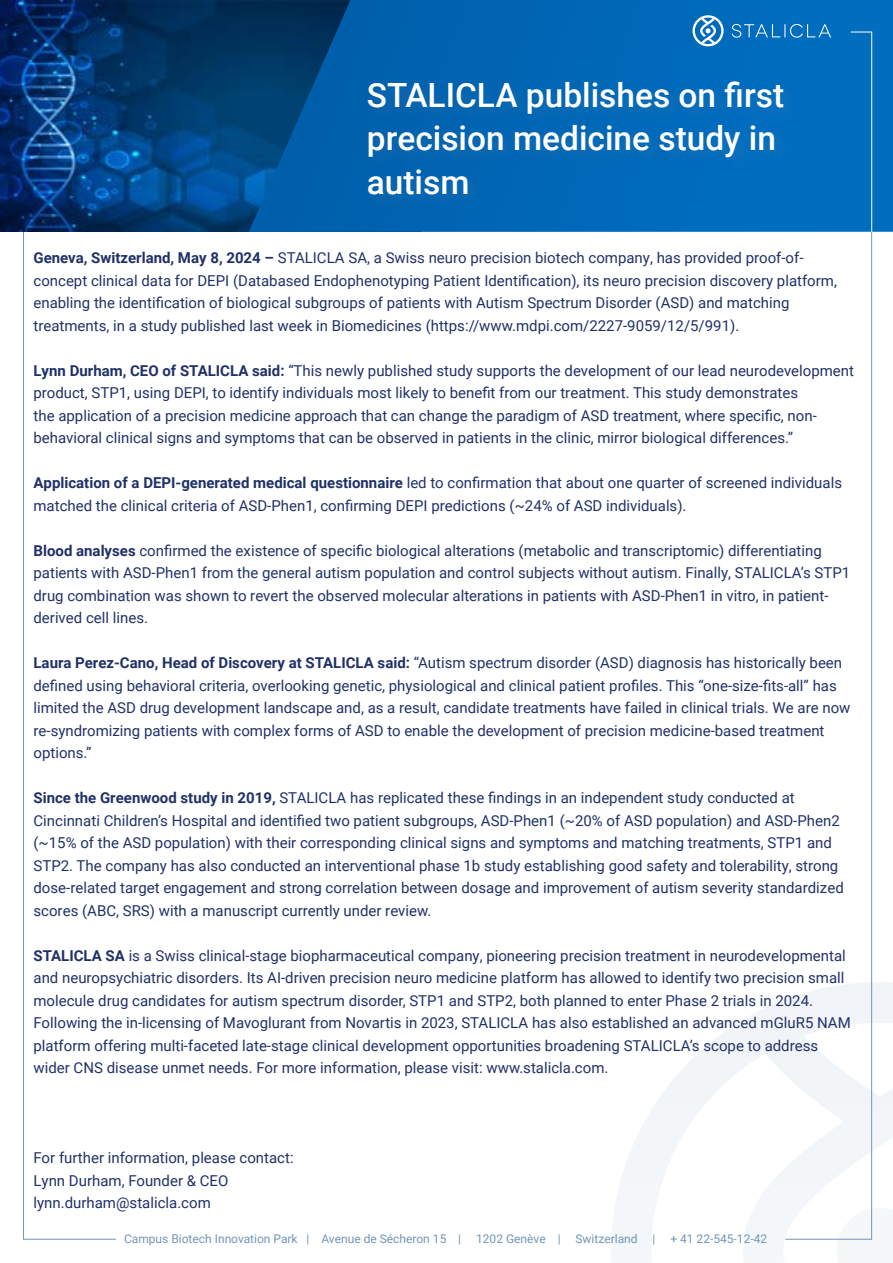
<style>
.page{position:relative;width:893px;height:1263px;background:#fff}
.page>*{position:absolute;margin:0;border:0;box-sizing:border-box;transform-origin:0 0}
.t1{font:500 33.45px/43.5px "Roboto";color:#fff}
.t2{font:15px/22.5px "Roboto";color:#213167}
.t3{font:12px "Roboto";color:#7395b7}
.s1{font-weight:700}
</style>
<div class="page">
<img style="left:0;top:0;width:249px;height:232px">
<svg style="left:249px;top:0;width:644px;height:232px;background:#0060ab"></svg>
<svg style="left:611px;top:982px;width:282px;height:273px"></svg>
<div style="left:367px;top:80px;width:431px;height:127px;background:#0068b6"></div>
<svg style="left:732px;top:24px;width:99px;height:14px"></svg>
<svg style="left:692px;top:15px;width:32px;height:31px"></svg>
<svg style="left:23px;top:232px;width:93px;height:1007px"></svg>
<div style="left:851px;top:32px;width:21px;height:200px;background:#006dbf"></div>
<svg style="left:785px;top:232px;width:87px;height:1007px"></svg>
<h1 class="t1" style="left:367px;top:72px;width:419px">STALICLA publishes on first precision medicine study in autism</h1>
<p class="t2" style="left:34px;top:246px;width:805px"><span class="s1">Geneva, Switzerland, May 8, 2024 –</span> STALICLA SA, a Swiss neuro precision biotech company, has provided proof-of&shy;concept clinical data for DEPI (Databased Endophenotyping Patient Identification), its neuro precision discovery platform, enabling the identification of biological subgroups of patients with Autism Spectrum Disorder (ASD) and matching treatments, in a study published last week in Biomedicines (https://www.mdpi.com/2227-9059/12/5/991).</p>
<p class="t2" style="left:34px;top:358px;width:822px"><span class="s1">Lynn Durham, CEO of STALICLA said:</span> “This newly published study supports the development of our lead neurodevelopment product, STP1, using DEPI, to identify individuals most likely to benefit from our treatment. This study demonstrates<br>the application of a precision medicine approach that can change the paradigm of ASD treatment, where specific, non&shy;behavioral clinical signs and symptoms that can be observed in patients in the clinic, mirror biological differences.”</p>
<p class="t2" style="left:34px;top:471px;width:810px"><span class="s1">Application of a DEPI-generated medical questionnaire</span> led to confirmation that about one quarter of screened individuals matched the clinical criteria of ASD-Phen1, confirming DEPI predictions (~24% of ASD individuals).</p>
<p class="t2" style="left:34px;top:538px;width:818px"><span class="s1">Blood analyses</span> confirmed the existence of specific biological alterations (metabolic and transcriptomic) differentiating patients with ASD-Phen1 from the general autism population and control subjects without autism. Finally, STALICLA’s STP1 drug combination was shown to revert the observed molecular alterations in patients with ASD-Phen1 in vitro, in patient&shy;derived cell lines.</p>
<p class="t2" style="left:34px;top:651px;width:818px"><span class="s1">Laura Perez-Cano, Head of Discovery at STALICLA said:</span> “Autism spectrum disorder (ASD) diagnosis has historically been defined using behavioral criteria, overlooking genetic, physiological and clinical patient profiles. This “one-size-fits-all” has limited the ASD drug development landscape and, as a result, candidate treatments have failed in clinical trials. We are now re-syndromizing patients with complex forms of ASD to enable the development of precision medicine-based treatment options.”</p>
<p class="t2" style="left:34px;top:786px;width:812px"><span class="s1">Since the Greenwood study in 2019,</span> STALICLA has replicated these findings in an independent study conducted at Cincinnati Children’s Hospital and identified two patient subgroups, ASD-Phen1 (~20% of ASD population) and ASD-Phen2 (~15% of the ASD population) with their corresponding clinical signs and symptoms and matching treatments, STP1 and STP2. The company has also conducted an interventional phase 1b study establishing good safety and tolerability, strong dose-related target engagement and strong correlation between dosage and improvement of autism severity standardized scores (ABC, SRS) with a manuscript currently under review.</p>
<p class="t2" style="left:34px;top:943px;width:819px"><span class="s1">STALICLA SA</span> is a Swiss clinical-stage biopharmaceutical company, pioneering precision treatment in neurodevelopmental and neuropsychiatric disorders. Its AI-driven precision neuro medicine platform has allowed to identify two precision small molecule drug candidates for autism spectrum disorder, STP1 and STP2, both planned to enter Phase 2 trials in 2024.<br>Following the in-licensing of Mavoglurant from Novartis in 2023, STALICLA has also established an advanced mGluR5 NAM platform offering multi-faceted late-stage clinical development opportunities broadening STALICLA’s scope to address wider CNS disease unmet needs. For more information, please visit: www.stalicla.com.</p>
<p class="t2" style="left:34px;top:1146px;width:262px">For further information, please contact:<br>Lynn Durham, Founder &amp; CEO lynn.durham@stalicla.com</p>
<p class="t3" style="left:124px;top:1230px;width:645px">Campus Biotech Innovation Park | Avenue de Sécheron 15 | 1202 Genève | Switzerland | + 41 22-545-12-42</p>
</div>
